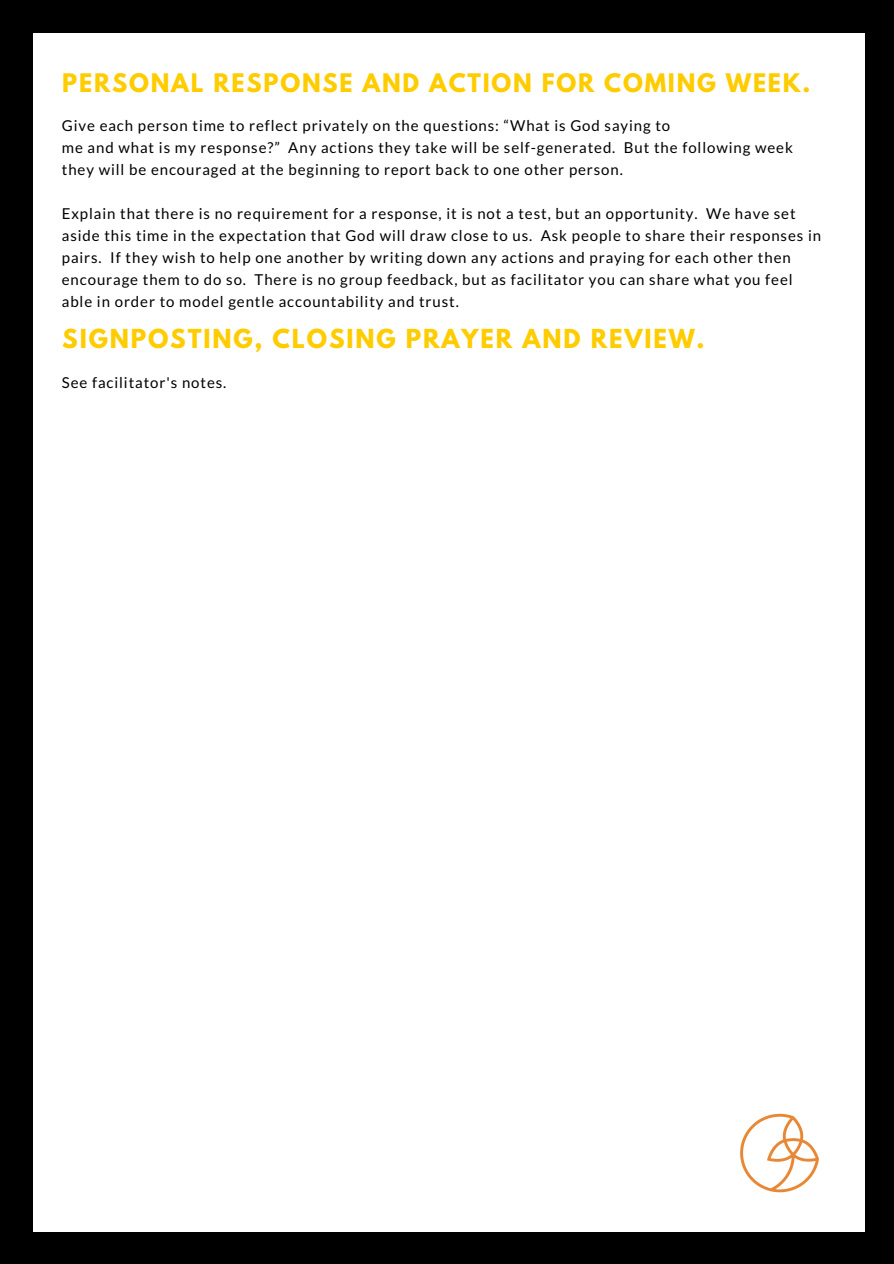
<style>
.page{position:relative;width:894px;height:1264px;background:#fff}
.page>*{position:absolute;margin:0;border:0;box-sizing:border-box;transform-origin:0 0}
.t1{font:700 23.25px "League Spartan";letter-spacing:.08em;color:#fc0}
.t2{font:700 22.65px "League Spartan";letter-spacing:.08em;color:#fc0}
.t3{font:15px/22px "Lato";letter-spacing:.06em;color:#000}
</style>
<div class="page">
<div style="left:0;top:0;width:893px;height:1263px;background:#000"></div>
<div style="left:34px;top:33px;width:830px;height:1198px;background:#fff"></div>
<img style="left:740px;top:1113px;width:79px;height:80px">
<p class="t2" style="left:62px;top:72px;width:749px">PERSONAL RESPONSE AND ACTION FOR COMING WEEK.</p>
<p class="t3" style="left:62px;top:114px;width:609px">Give each person time to reflect privately on the questions: “What is God saying to</p>
<p class="t3" style="left:62px;top:136px;width:732px">me and what is my response?” Any actions they take will be self-generated. But the following week they will be encouraged at the beginning to report back to one other person.</p>
<p class="t3" style="left:62px;top:202px;width:760px">Explain that there is no requirement for a response, it is not a test, but an opportunity. We have set aside this time in the expectation that God will draw close to us. Ask people to share their responses in pairs. If they wish to help one another by writing down any actions and praying for each other then encourage them to do so. There is no group feedback, but as facilitator you can share what you feel able in order to model gentle accountability and trust.</p>
<p class="t1" style="left:62px;top:327px;width:643px">SIGNPOSTING, CLOSING PRAYER AND REVIEW.</p>
<p class="t3" style="left:62px;top:371px;width:166px">See facilitator's notes.</p>
</div>
